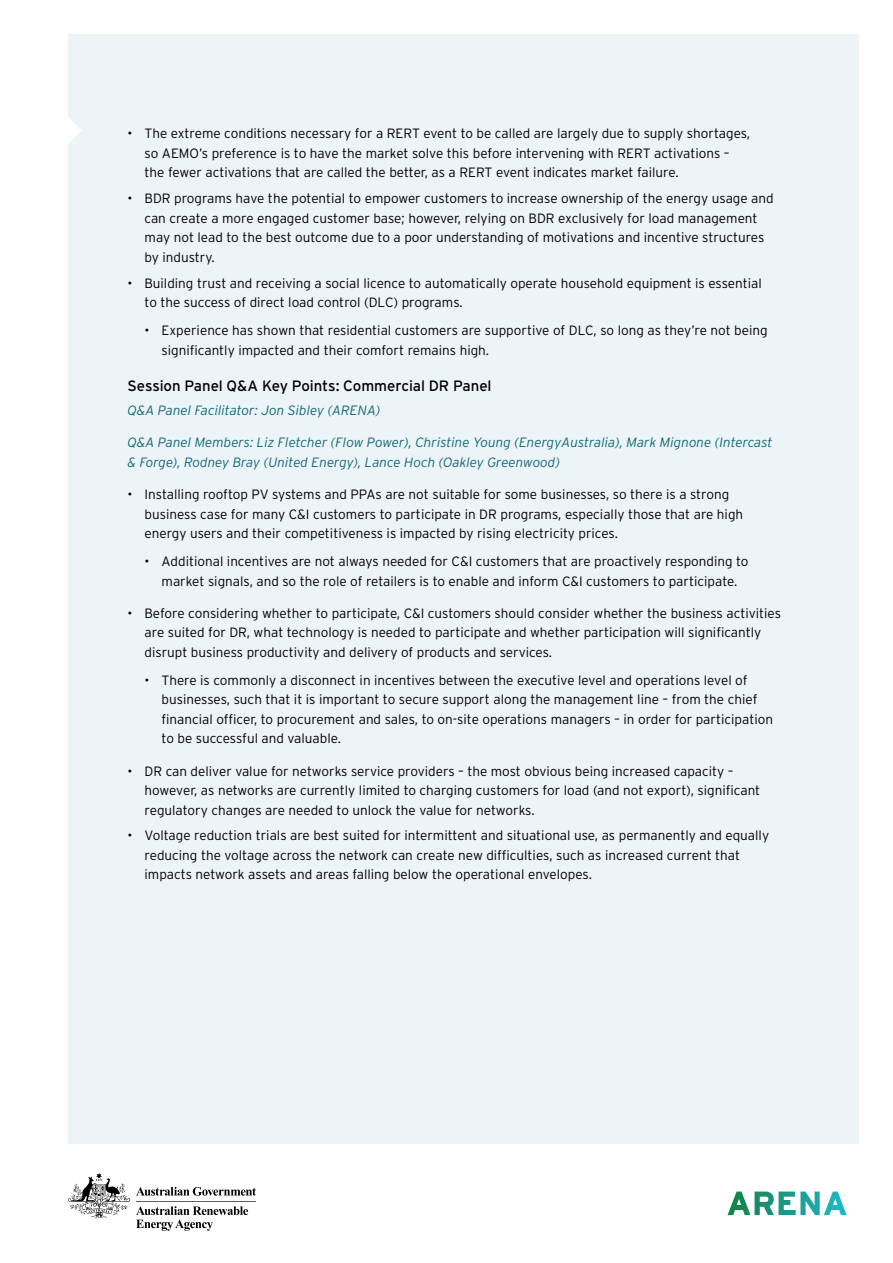
<style>
.page{position:relative;width:893px;height:1263px;background:#fff}
.page>*{position:absolute;margin:0;border:0;box-sizing:border-box;transform-origin:0 0}
.t1{font:15px "Interstate";letter-spacing:-.005em;color:#000}
.t2{font:300 13.5px/19.5px "Interstate";color:#000}
.t3{font:italic 300 13.5px/19.5px "Interstate";color:#14697a}
</style>
<div class="page">
<div style="left:68px;top:34px;width:791px;height:1110px;background:#ecf4f8"></div>
<svg style="left:728px;top:1191px;width:119px;height:24px"></svg>
<svg style="left:68px;top:1173px;width:188px;height:58px"></svg>
<svg style="left:68px;top:117px;width:13px;height:26px"></svg>
<p class="t2" style="left:145px;top:124px;width:607px;text-indent:-17px">• The extreme conditions necessary for a RERT event to be called are largely due to supply shortages, so AEMO’s preference is to have the market solve this before intervening with RERT activations – the fewer activations that are called the better, as a RERT event indicates market failure.</p>
<p class="t2" style="left:145px;top:189px;width:631px;text-indent:-17px">• BDR programs have the potential to empower customers to increase ownership of the energy usage and can create a more engaged customer base; however, relying on BDR exclusively for load management may not lead to the best outcome due to a poor understanding of motivations and incentive structures by industry.</p>
<p class="t2" style="left:145px;top:273px;width:619px;text-indent:-17px">• Building trust and receiving a social licence to automatically operate household equipment is essential to the success of direct load control (DLC) programs.</p>
<p class="t2" style="left:162px;top:321px;width:608px;text-indent:-17px">• Experience has shown that residential customers are supportive of DLC, so long as they’re not being significantly impacted and their comfort remains high.</p>
<p class="t1" style="left:128px;top:378px;width:366px">Session Panel Q&amp;A Key Points: Commercial DR Panel</p>
<p class="t3" style="left:128px;top:400px;width:255px">Q&amp;A Panel Facilitator: Jon Sibley (ARENA)</p>
<p class="t3" style="left:128px;top:433px;width:647px">Q&amp;A Panel Members: Liz Fletcher (Flow Power), Christine Young (EnergyAustralia), Mark Mignone (Intercast &amp; Forge), Rodney Bray (United Energy), Lance Hoch (Oakley Greenwood)</p>
<p class="t2" style="left:145px;top:484px;width:600px;text-indent:-17px">• Installing rooftop PV systems and PPAs are not suitable for some businesses, so there is a strong business case for many C&amp;I customers to participate in DR programs, especially those that are high energy users and their competitiveness is impacted by rising electricity prices.</p>
<p class="t2" style="left:145px;top:551px;width:605px;text-align:center">• Additional incentives are not always needed for C&amp;I customers that are proactively responding to market signals, and so the role of retailers is to enable and inform C&amp;I customers to participate.</p>
<p class="t2" style="left:145px;top:603px;width:638px;text-indent:-17px">• Before considering whether to participate, C&amp;I customers should consider whether the business activities are suited for DR, what technology is needed to participate and whether participation will significantly disrupt business productivity and delivery of products and services.</p>
<p class="t2" style="left:162px;top:670px;width:613px;text-indent:-17px">• There is commonly a disconnect in incentives between the executive level and operations level of businesses, such that it is important to secure support along the management line – from the chief financial officer, to procurement and sales, to on-site operations managers – in order for participation to be successful and valuable.</p>
<p class="t2" style="left:145px;top:761px;width:617px;text-indent:-17px">• DR can deliver value for networks service providers – the most obvious being increased capacity – however, as networks are currently limited to charging customers for load (and not export), significant regulatory changes are needed to unlock the value for networks.</p>
<p class="t2" style="left:145px;top:826px;width:626px;text-indent:-17px">• Voltage reduction trials are best suited for intermittent and situational use, as permanently and equally reducing the voltage across the network can create new difficulties, such as increased current that impacts network assets and areas falling below the operational envelopes.</p>
</div>
